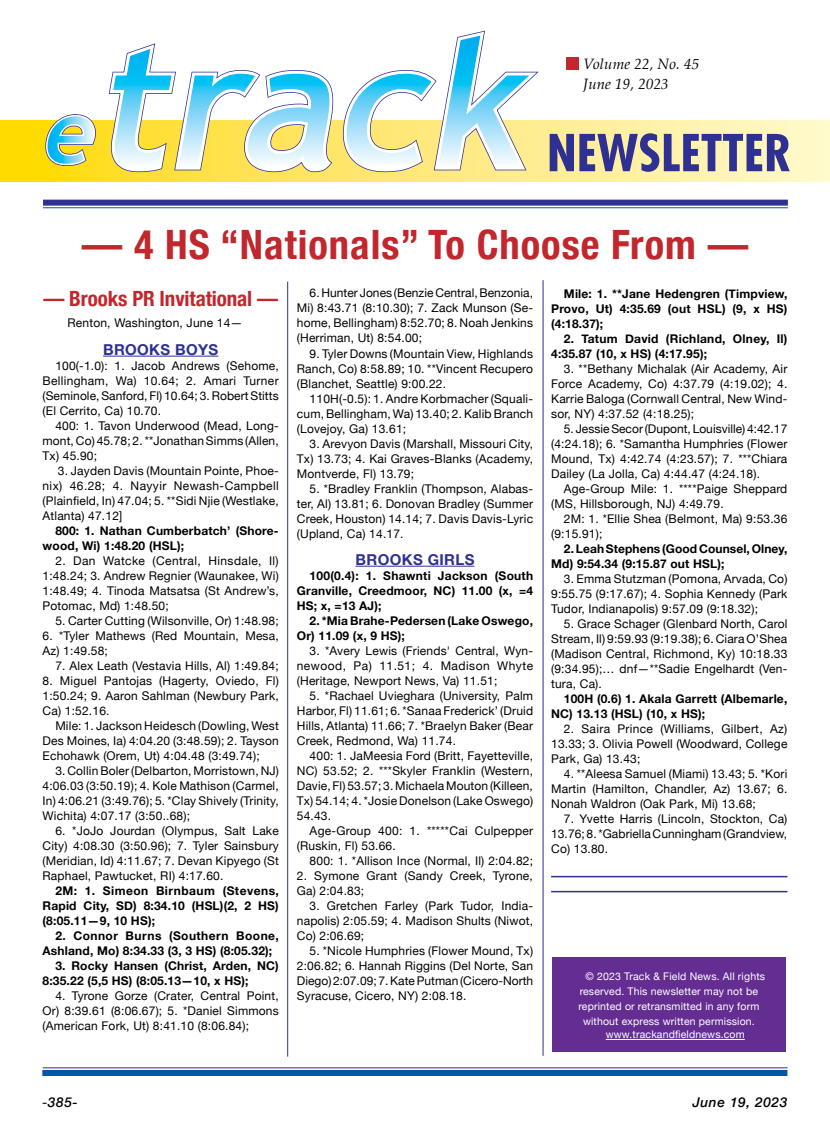
<style>
.page{position:relative;width:830px;height:1127px;background:#fff}
.page>*{position:absolute;margin:0;border:0;box-sizing:border-box;transform-origin:0 0}
.t1{font:700 condensed 40.5px "Helvetica Neue";letter-spacing:.025em;color:#c1272d}
.t2{font:700 condensed 21px "Helvetica Neue";letter-spacing:-.005em;color:#c1272d}
.t3{font:italic 15px/19.5px "Palatino";letter-spacing:.01em;color:#000}
.t4{font:700 15px "Helvetica Neue";letter-spacing:.025em;color:#2e3192}
.t5{font:italic 500 13.5px "Helvetica Neue";letter-spacing:.05em;color:#000}
.t6{font:12px/15px "Helvetica Neue";letter-spacing:.015em;color:#000;text-align:justify}
.t7{font:700 12px/15px "Helvetica Neue";letter-spacing:.015em;color:#000}
.t8{font:700 12px/15px "Helvetica Neue";letter-spacing:.035em;color:#000}
.t9{font:10.5px "Helvetica Neue";letter-spacing:.015em;color:#fff}
.s1{font-weight:400;font-style:normal}
</style>
<div class="page">
<svg style="left:0;top:120px;width:829px;height:62px"></svg>
<div style="left:566px;top:57px;width:12px;height:12px;background:#c1272d"></div>
<hr style="left:103px;top:356px;width:115px;height:1px;background:#2e3192">
<hr style="left:355px;top:566px;width:119px;height:1px;background:#2e3192">
<hr style="left:551px;top:876px;width:236px;height:1px;background:#2e3192">
<hr style="left:551px;top:891px;width:236px;height:1px;background:#2e3192">
<div style="left:552px;top:957px;width:233px;height:94px;background:#642d91"></div>
<hr style="left:605px;top:1039px;width:139px;height:1px;background:#fff">
<hr style="left:43px;top:1067px;width:744px;height:1px;background:#2e3192">
<hr style="left:287px;top:282px;width:1px;height:774px;background:#2e3192">
<div style="left:43px;top:1070px;width:743px;height:6px;background:#0057a8"></div>
<div style="left:43px;top:200px;width:744px;height:6px;background:#2e3192"></div>
<hr style="left:43px;top:207px;width:744px;height:1px;background:#0057a8">
<hr style="left:542px;top:280px;width:1px;height:776px;background:#2e3192">
<svg style="left:106px;top:120px;width:438px;height:54px"></svg>
<svg style="left:108px;top:30px;width:432px;height:143px"></svg>
<svg style="left:43px;top:114px;width:54px;height:53px"></svg>
<svg style="left:549px;top:133px;width:240px;height:39px"></svg>
<p class="t3" style="left:583px;top:54px;width:117px">Volume 22, No. 45<br>June 19, 2023</p>
<h1 class="t1" style="left:82px;top:211px;width:667px">— 4 HS “Nationals” To Choose From —</h1>
<h2 class="t2" style="left:43px;top:281px;width:236px">— Brooks PR Invitational —</h2>
<p class="t6" style="left:67px;top:316px;width:176px">Renton, Washington, June 14—</p>
<p class="t4" style="left:103px;top:337px;width:117px">BROOKS BOYS</p>
<p class="t6" style="left:43px;top:358px;width:238px;text-indent:13px">100(-1.0): 1. Jacob Andrews (Sehome, Bellingham, Wa) 10.64; 2. Amari Turner (Seminole, Sanford, Fl) 10.64; 3. Robert Stitts (El Cerrito, Ca) 10.70.</p>
<p class="t6" style="left:43px;top:418px;width:238px;text-indent:13px">400: 1. Tavon Underwood (Mead, Long&shy;mont, Co) 45.78; 2. **Jonathan Simms (Allen, Tx) 45.90;</p>
<p class="t6" style="left:43px;top:463px;width:238px;text-indent:15px">3. Jayden Davis (Mountain Pointe, Phoe&shy;nix) 46.28; 4. Nayyir Newash-Campbell (Plainfield, In) 47.04; 5. **Sidi Njie (Westlake, Atlanta) 47.12]</p>
<p class="t7" style="left:43px;top:523px;width:238px;text-indent:13px">800: 1. Nathan Cumberbatch’ (Shore&shy;wood, Wi) 1:48.20 (HSL);</p>
<p class="t6" style="left:43px;top:553px;width:238px;text-indent:13px">2. Dan Watcke (Central, Hinsdale, Il)<br>1:48.24; 3. Andrew Regnier (Waunakee, Wi)<br>1:48.49; 4. Tinoda Matsatsa (St Andrew’s, Potomac, Md) 1:48.50;</p>
<p class="t6" style="left:55px;top:613px;width:225px">5. Carter Cutting (Wilsonville, Or) 1:48.98;</p>
<p class="t6" style="left:43px;top:628px;width:238px">6. *Tyler Mathews (Red Mountain, Mesa,<br>Az) 1:49.58;</p>
<p class="t6" style="left:55px;top:658px;width:225px">7. Alex Leath (Vestavia Hills, Al) 1:49.84;</p>
<p class="t6" style="left:43px;top:673px;width:238px">8. Miguel Pantojas (Hagerty, Oviedo, Fl)<br>1:50.24; 9. Aaron Sahlman (Newbury Park, Ca) 1:52.16.</p>
<p class="t6" style="left:43px;top:718px;width:238px;text-indent:13px">Mile: 1. Jackson Heidesch (Dowling, West Des Moines, Ia) 4:04.20 (3:48.59); 2. Tayson Echohawk (Orem, Ut) 4:04.48 (3:49.74);</p>
<p class="t6" style="left:43px;top:763px;width:238px;text-indent:13px">3. Collin Boler (Delbarton, Morristown, NJ)<br>4:06.03 (3:50.19); 4. Kole Mathison (Carmel, In) 4:06.21 (3:49.76); 5. *Clay Shively (Trinity, Wichita) 4:07.17 (3:50..68);</p>
<p class="t6" style="left:43px;top:823px;width:238px;text-indent:13px">6. *JoJo Jourdan (Olympus, Salt Lake City) 4:08.30 (3:50.96); 7. Tyler Sainsbury (Meridian, Id) 4:11.67; 7. Devan Kipyego (St Raphael, Pawtucket, RI) 4:17.60.</p>
<p class="t7" style="left:43px;top:883px;width:238px;text-align:justify;text-indent:13px">2M: 1. Simeon Birnbaum (Stevens, Rapid City, SD) 8:34.10 (HSL)(2, 2 HS) (8:05.11—9, 10 HS);</p>
<p class="t8" style="left:43px;top:928px;width:238px;text-indent:13px">2. Connor Burns (Southern Boone,<br>Ashland, Mo) 8:34.33 (3, 3 HS) (8:05.32);</p>
<p class="t7" style="left:43px;top:958px;width:238px;text-indent:13px">3. Rocky Hansen (Christ, Arden, NC)<br>8:35.22 (5,5 HS) (8:05.13—10, x HS);</p>
<p class="t6" style="left:43px;top:988px;width:238px;text-indent:13px">4. Tyrone Gorze (Crater, Central Point, Or) 8:39.61 (8:06.67); 5. *Daniel Simmons (American Fork, Ut) 8:41.10 (8:06.84);</p>
<p class="t6" style="left:297px;top:286px;width:238px;text-indent:13px">6. Hunter Jones (Benzie Central, Benzonia, Mi) 8:43.71 (8:10.30); 7. Zack Munson (Se&shy;home, Bellingham) 8:52.70; 8. Noah Jenkins (Herriman, Ut) 8:54.00;</p>
<p class="t6" style="left:297px;top:346px;width:238px;text-indent:13px">9. Tyler Downs (Mountain View, Highlands Ranch, Co) 8:58.89; 10. **Vincent Recupero (Blanchet, Seattle) 9:00.22.</p>
<p class="t6" style="left:297px;top:391px;width:238px;text-indent:13px">110H(-0.5): 1. Andre Korbmacher (Squali&shy;cum, Bellingham, Wa) 13.40; 2. Kalib Branch (Lovejoy, Ga) 13.61;</p>
<p class="t6" style="left:297px;top:436px;width:238px;text-indent:13px">3. Arevyon Davis (Marshall, Missouri City, Tx) 13.73; 4. Kai Graves-Blanks (Academy, Montverde, Fl) 13.79;</p>
<p class="t6" style="left:297px;top:481px;width:238px;text-indent:13px">5. *Bradley Franklin (Thompson, Alabas&shy;ter, Al) 13.81; 6. Donovan Bradley (Summer Creek, Houston) 14.14; 7. Davis Davis-Lyric (Upland, Ca) 14.17.</p>
<p class="t4" style="left:355px;top:547px;width:120px">BROOKS GIRLS</p>
<p class="t7" style="left:297px;top:568px;width:238px;text-align:justify;text-indent:13px">100(0.4): 1. Shawnti Jackson (South Granville, Creedmoor, NC) 11.00 (x, =4<br>HS; x, =13 AJ);</p>
<p class="t7" style="left:297px;top:613px;width:237px;text-indent:13px">2. *Mia Brahe-Pedersen (Lake Oswego,<br>Or) 11.09 (x, 9 HS);</p>
<p class="t6" style="left:297px;top:644px;width:238px;text-indent:13px">3. *Avery Lewis (Friends' Central, Wyn&shy;newood, Pa) 11.51; 4. Madison Whyte (Heritage, Newport News, Va) 11.51;</p>
<p class="t6" style="left:297px;top:689px;width:238px;text-indent:13px">5. *Rachael Uvieghara (University, Palm Harbor, Fl) 11.61; 6. *Sanaa Frederick’ (Druid Hills, Atlanta) 11.66; 7. *Braelyn Baker (Bear Creek, Redmond, Wa) 11.74.</p>
<p class="t6" style="left:297px;top:749px;width:238px;text-indent:13px">400: 1. JaMeesia Ford (Britt, Fayetteville, NC) 53.52; 2. ***Skyler Franklin (Western, Davie, Fl) 53.57; 3. Michaela Mouton (Killeen, Tx) 54.14; 4. *Josie Donelson (Lake Oswego)<br>54.43.</p>
<p class="t6" style="left:297px;top:824px;width:238px;text-indent:13px">Age-Group 400: 1. *****Cai Culpepper (Ruskin, Fl) 53.66.</p>
<p class="t6" style="left:309px;top:854px;width:225px">800: 1. *Allison Ince (Normal, Il) 2:04.82;</p>
<p class="t6" style="left:297px;top:869px;width:237px">2. Symone Grant (Sandy Creek, Tyrone,<br>Ga) 2:04.83;</p>
<p class="t6" style="left:297px;top:899px;width:238px;text-indent:13px">3. Gretchen Farley (Park Tudor, India&shy;napolis) 2:05.59; 4. Madison Shults (Niwot, Co) 2:06.69;</p>
<p class="t6" style="left:297px;top:944px;width:238px;text-indent:13px">5. *Nicole Humphries (Flower Mound, Tx)<br>2:06.82; 6. Hannah Riggins (Del Norte, San Diego) 2:07.09; 7. Kate Putman (Cicero-North Syracuse, Cicero, NY) 2:08.18.</p>
<p class="t7" style="left:551px;top:287px;width:238px;text-align:justify;text-indent:13px">Mile: 1. **Jane Hedengren (Timpview, Provo, Ut) 4:35.69 (out HSL) (9, x HS) (4:18.37);</p>
<p class="t7" style="left:551px;top:332px;width:238px;text-indent:13px">2. Tatum David (Richland, Olney, Il)<br>4:35.87 (10, x HS) (4:17.95);</p>
<p class="t6" style="left:551px;top:362px;width:238px;text-indent:13px">3. **Bethany Michalak (Air Academy, Air Force Academy, Co) 4:37.79 (4:19.02); 4.<br>Karrie Baloga (Cornwall Central, New Wind&shy;sor, NY) 4:37.52 (4:18.25);</p>
<p class="t6" style="left:551px;top:422px;width:238px;text-indent:13px">5. Jessie Secor (Dupont, Louisville) 4:42.17 (4:24.18); 6. *Samantha Humphries (Flower Mound, Tx) 4:42.74 (4:23.57); 7. ***Chiara Dailey (La Jolla, Ca) 4:44.47 (4:24.18).</p>
<p class="t6" style="left:551px;top:482px;width:238px;text-indent:13px">Age-Group Mile: 1. ****Paige Sheppard (MS, Hillsborough, NJ) 4:49.79.</p>
<p class="t6" style="left:551px;top:512px;width:238px;text-indent:13px">2M: 1. *Ellie Shea (Belmont, Ma) 9:53.36 (9:15.91);</p>
<p class="t7" style="left:551px;top:542px;width:238px;text-indent:13px">2. Leah Stephens (Good Counsel, Olney,<br>Md) 9:54.34 (9:15.87 out HSL);</p>
<p class="t6" style="left:551px;top:572px;width:238px;text-indent:13px">3. Emma Stutzman (Pomona, Arvada, Co)<br>9:55.75 (9:17.67); 4. Sophia Kennedy (Park Tudor, Indianapolis) 9:57.09 (9:18.32);</p>
<p class="t6" style="left:551px;top:617px;width:238px;text-indent:13px">5. Grace Schager (Glenbard North, Carol Stream, Il) 9:59.93 (9:19.38); 6. Ciara O’Shea (Madison Central, Richmond, Ky) 10:18.33 (9:34.95);… dnf—**Sadie Engelhardt (Ven&shy;tura, Ca).</p>
<p class="t7" style="left:551px;top:692px;width:238px;text-indent:13px">100H (0.6) 1. Akala Garrett (Albemarle,<br>NC) 13.13 (HSL) (10, x HS);</p>
<p class="t6" style="left:551px;top:722px;width:238px;text-indent:13px">2. Saira Prince (Williams, Gilbert, Az)<br>13.33; 3. Olivia Powell (Woodward, College Park, Ga) 13.43;</p>
<p class="t6" style="left:551px;top:767px;width:238px;text-indent:13px">4. **Aleesa Samuel (Miami) 13.43; 5. *Kori Martin (Hamilton, Chandler, Az) 13.67; 6.<br>Nonah Waldron (Oak Park, Mi) 13.68;</p>
<p class="t6" style="left:551px;top:812px;width:238px;text-indent:13px">7. Yvette Harris (Lincoln, Stockton, Ca)<br>13.76; 8. *Gabriella Cunningham (Grandview, Co) 13.80.</p>
<p class="t9" style="left:585px;top:968px;width:181px">© 2023 Track &amp; Field News. All rights</p>
<p class="t9" style="left:579px;top:983px;width:180px">reserved. This newsletter may not be</p>
<p class="t9" style="left:578px;top:998px;width:182px">reprinted or retransmitted in any form</p>
<p class="t9" style="left:582px;top:1013px;width:173px">without express written permission.</p>
<p class="t9" style="left:605px;top:1027px;width:140px">www.trackandfieldnews.com</p>
<p class="t5" style="left:42px;top:1090px;width:37px"><span class="s1">-</span>385-</p>
<p class="t5" style="left:692px;top:1090px;width:96px">June 19, 2023</p>
</div>
